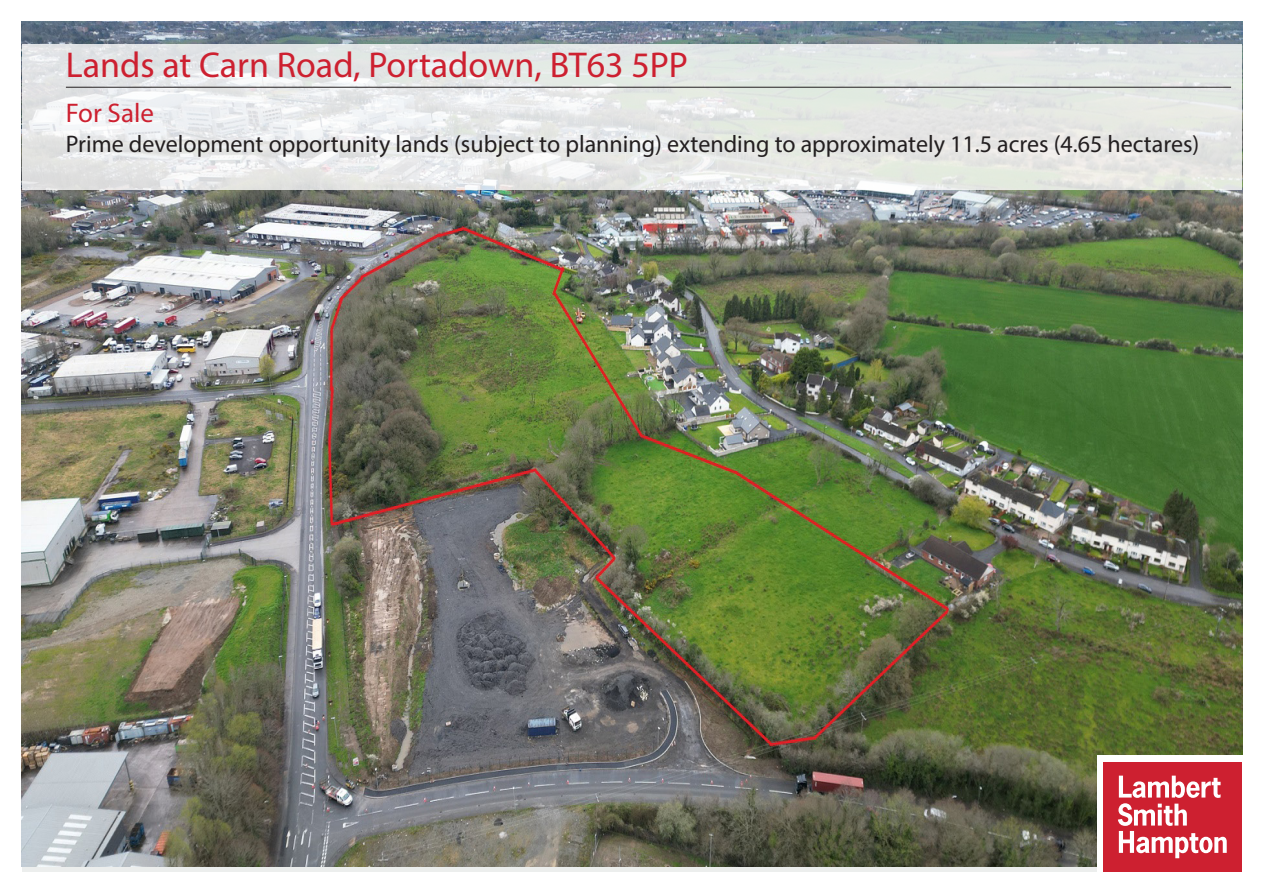
<style>
.page{position:relative;width:1263px;height:893px;background:#fff}
.page>*{position:absolute;margin:0;border:0;box-sizing:border-box;transform-origin:0 0}
.t1{font:36px "Myriad Pro";color:#cd2030}
.t2{font:27px "Myriad Pro";color:#cd2030}
.t3{font:24px "Myriad Pro";color:#231f20}
</style>
<div class="page">
<img style="left:22px;top:21px;width:1220px;height:845px">
<div style="left:1097px;top:755px;width:145px;height:117px;background:#fff"></div>
<div style="left:1103px;top:762px;width:139px;height:110px;background:#cd2030"></div>
<svg style="left:1118px;top:776px;width:109px;height:82px"></svg>
<svg style="left:22px;top:44px;width:1220px;height:146px;background:#e6e8e7"></svg>
<hr style="left:66px;top:87px;width:1165px;height:1px;background:#231f20">
<p class="t1" style="left:66px;top:42px;width:624px">Lands at Carn Road, Portadown, BT63 5PP</p>
<p class="t2" style="left:66px;top:96px;width:89px">For Sale</p>
<p class="t3" style="left:66px;top:129px;width:1135px">Prime development opportunity lands (subject to planning) extending to approximately 11.5 acres (4.65 hectares)</p>
</div>
